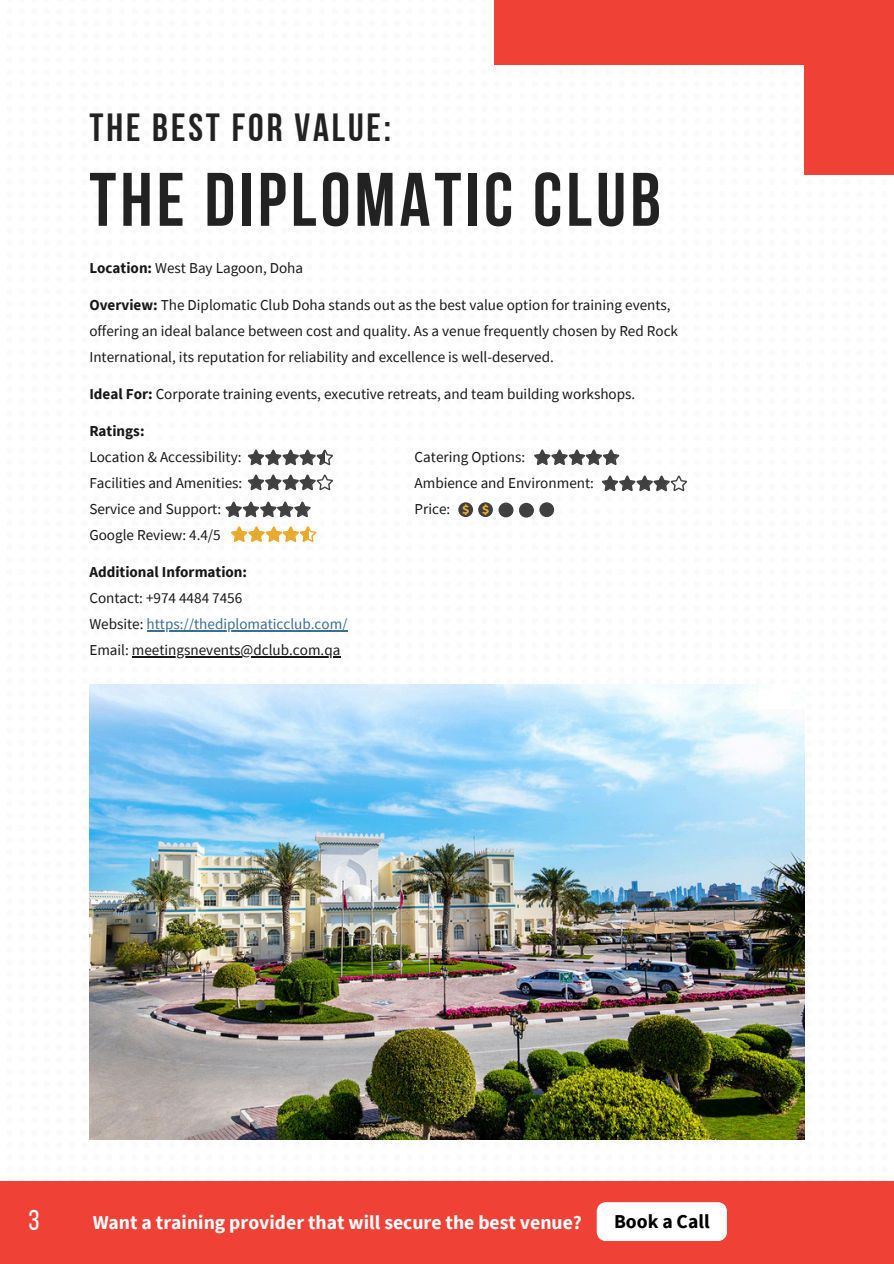
<style>
.page{position:relative;width:894px;height:1264px;background:#fff}
.page>*{position:absolute;margin:0;border:0;box-sizing:border-box;transform-origin:0 0}
.t1{font:700 75.6px "Bebas Neue";letter-spacing:.055em;color:#222}
.t2{font:39.15px "Bebas Neue Cyrillic";letter-spacing:.075em;color:#222}
.t3{font:28.65px "Bebas Neue";color:#fff}
.t4{font:700 19.65px "Source Sans Pro";color:#fff}
.t5{font:700 19.65px "Source Sans Pro";color:#000}
.t6{font:15.15px/25.8px "Source Sans Pro";color:#181818}
.t7{font:15.15px "Source Sans Pro";color:#3b6e8f}
.t8{font:700 15.15px "Source Sans Pro";color:#181818}
.s1{font-weight:700}
.s2{color:#181818}
</style>
<div class="page">
<img style="left:90px;top:684px;width:714px;height:455px">
<svg style="left:248px;top:449px;width:85px;height:16px"></svg>
<svg style="left:534px;top:449px;width:85px;height:16px"></svg>
<svg style="left:248px;top:474px;width:85px;height:16px"></svg>
<svg style="left:602px;top:475px;width:85px;height:16px"></svg>
<svg style="left:225px;top:501px;width:85px;height:16px"></svg>
<svg style="left:231px;top:526px;width:85px;height:16px"></svg>
<svg style="left:458px;top:502px;width:34px;height:15px"></svg>
<svg style="left:539px;top:502px;width:15px;height:15px"></svg>
<svg style="left:519px;top:503px;width:14px;height:14px"></svg>
<svg style="left:498px;top:502px;width:15px;height:15px"></svg>
<div style="left:494px;top:0;width:399px;height:65px;background:#ef4136"></div>
<div style="left:804px;top:45px;width:89px;height:129px;background:#ef4136"></div>
<div style="left:0;top:1180px;width:893px;height:83px;background:#ef4136"></div>
<div style="left:596px;top:1202px;width:130px;height:38px;background:#fff"></div>
<hr style="left:146px;top:630px;width:201px;height:1px;background:#3b6e8f">
<hr style="left:132px;top:656px;width:208px;height:1px;background:#181818">
<p class="t2" style="left:89px;top:112px;width:303px">THE BEST FOR VALUE:</p>
<p class="t1" style="left:89px;top:169px;width:573px">THE DIPLOMATIC CLUB</p>
<p class="t6" style="left:89px;top:254px;width:215px"><span class="s1">Location:</span> West Bay Lagoon, Doha</p>
<p class="t6" style="left:89px;top:292px;width:590px"><span class="s1">Overview:</span> The Diplomatic Club Doha stands out as the best value option for training events, offering an ideal balance between cost and quality. As a venue frequently chosen by Red Rock<br>International, its reputation for reliability and excellence is well-deserved.</p>
<p class="t6" style="left:89px;top:381px;width:547px"><span class="s1">Ideal For:</span> Corporate training events, executive retreats, and team building workshops.</p>
<p class="t8" style="left:89px;top:421px;width:57px">Ratings:</p>
<p class="t6" style="left:89px;top:444px;width:154px">Location &amp; Accessibility:</p>
<h2 class="t6" style="left:89px;top:470px;width:154px">Facilities and Amenities:</h2>
<h1 class="t6" style="left:89px;top:496px;width:133px">Service and Support:</h1>
<p class="t6" style="left:89px;top:521px;width:133px">Google Review: 4.4/5</p>
<p class="t8" style="left:89px;top:562px;width:159px">Additional Information:</p>
<p class="t6" style="left:89px;top:585px;width:154px">Contact: +974 4484 7456</p>
<p class="t7" style="left:89px;top:614px;width:259px"><span class="s2">Website:</span> https://thediplomaticclub.com/</p>
<p class="t6" style="left:89px;top:636px;width:252px">Email: meetingsnevents@dclub.com.qa</p>
<p class="t6" style="left:414px;top:444px;width:112px">Catering Options:</p>
<p class="t6" style="left:414px;top:470px;width:181px">Ambience and Environment:</p>
<p class="t6" style="left:414px;top:496px;width:37px">Price:</p>
<p class="t3" style="left:29px;top:1208px;width:13px">3</p>
<p class="t4" style="left:93px;top:1209px;width:490px">Want a training provider that will secure the best venue?</p>
<p class="t5" style="left:614px;top:1208px;width:97px">Book a Call</p>
</div>
